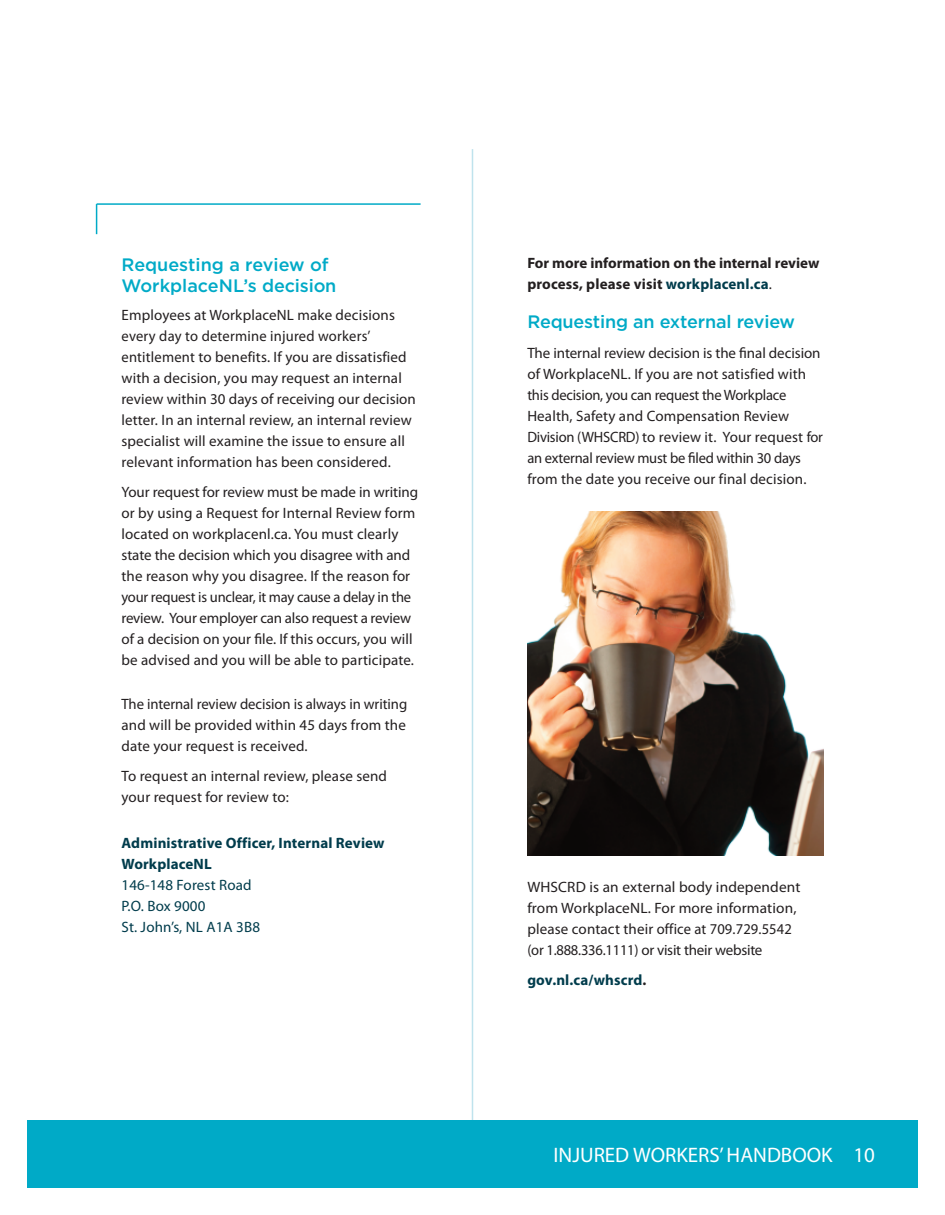
<style>
.page{position:relative;width:945px;height:1215px;background:#fff}
.page>*{position:absolute;margin:0;border:0;box-sizing:border-box;transform-origin:0 0}
.t1{font:21px "Myriad Pro";color:#fff}
.t2{font:500 18px/21px "Gotham";letter-spacing:-.01em;color:#00aac7}
.t3{font:15px/21px "Myriad Pro";letter-spacing:.01em;color:#231f20}
.t4{font:700 15px/21px "Myriad Pro";color:#231f20}
.t5{font:700 15px/21px "Myriad Pro";letter-spacing:.01em;color:#013c4c}
.t6{font:15px/21px "Myriad Pro";letter-spacing:.01em;color:#013c4c}
.s1{color:#013c4c}
.s2{font-weight:400}
.s3{color:#231f20}
</style>
<div class="page">
<hr style="left:472px;top:149px;width:1px;height:989px;background:#bfe3ed">
<hr style="left:97px;top:203px;width:324px;height:2px;background:#00aac7">
<hr style="left:96px;top:204px;width:1px;height:30px;background:#00aac7">
<img style="left:527px;top:511px;width:296px;height:344px">
<div style="left:28px;top:1120px;width:890px;height:68px;background:#00aac7"></div>
<p class="t2" style="left:121px;top:256px;width:216px">Requesting a review of<br>WorkplaceNL’s decision</p>
<p class="t3" style="left:121px;top:306px;width:296px">Employees at WorkplaceNL make decisions every day to determine injured workers’ entitlement to benefits. If you are dissatisfied with a decision, you may request an internal review within 30 days of receiving our decision letter. In an internal review, an internal review specialist will examine the issue to ensure all relevant information has been considered.</p>
<p class="t3" style="left:121px;top:483px;width:298px">Your request for review must be made in writing or by using a Request for Internal Review form located on workplacenl.ca. You must clearly state the decision which you disagree with and the reason why you disagree. If the reason for your request is unclear, it may cause a delay in the review. Your employer can also request a review of a decision on your file. If this occurs, you will be advised and you will be able to participate.</p>
<p class="t3" style="left:121px;top:694px;width:287px;text-align:justify">The internal review decision is always in writing and will be provided within 45 days from the date your request is received.</p>
<p class="t3" style="left:121px;top:766px;width:267px">To request an internal review, please send your request for review to:</p>
<p class="t5" style="left:122px;top:834px;width:265px">Administrative Officer, Internal Review<br>WorkplaceNL</p>
<p class="t6" style="left:122px;top:876px;width:140px">146-148 Forest Road<br>P.O. Box 9000<br>St. John’s, NL A1A 3B8</p>
<p class="t4" style="left:527px;top:253px;width:294px">For more information on the internal review process, please visit <span class="s1">workplacenl.ca</span><span class="s2">.</span></p>
<p class="t2" style="left:527px;top:312px;width:269px">Requesting an external review</p>
<p class="t3" style="left:527px;top:343px;width:297px">The internal review decision is the final decision of WorkplaceNL. If you are not satisfied with this decision, you can request the Workplace Health, Safety and Compensation Review Division (WHSCRD) to review it. Your request for an external review must be filed within 30 days from the date you receive our final decision.</p>
<p class="t3" style="left:527px;top:877px;width:275px">WHSCRD is an external body independent from WorkplaceNL. For more information, please contact their office at 709.729.5542 (or 1.888.336.1111) or visit their website</p>
<p class="t5" style="left:527px;top:970px;width:120px">gov.nl.ca/whscrd<span class="s3">.</span></p>
<h1 class="t1" style="left:554px;top:1147px;width:323px">INJURED WORKERS’HANDBOOK 10</h1>
</div>
